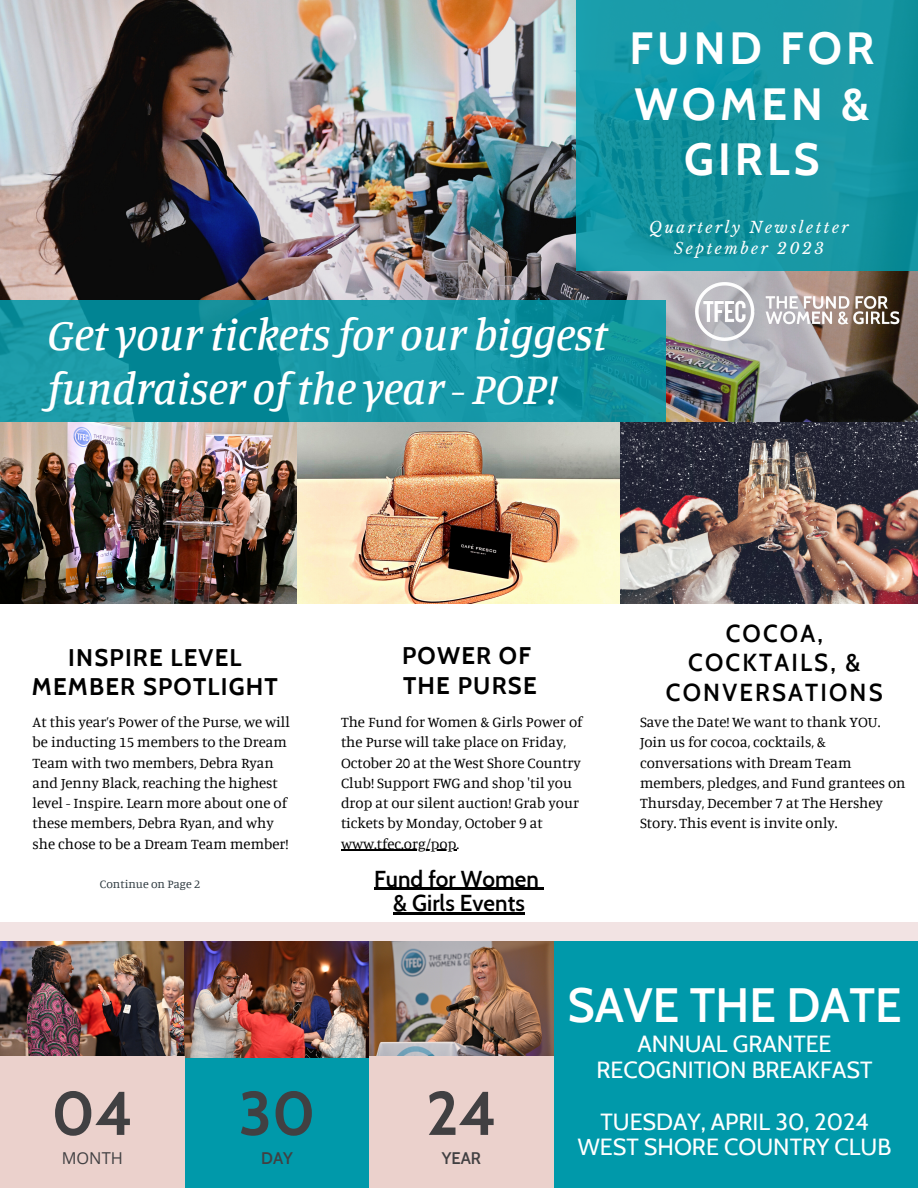
<style>
.page{position:relative;width:918px;height:1188px;background:#fff}
.page>*{position:absolute;margin:0;border:0;box-sizing:border-box;transform-origin:0 0}
.t1{font:700 61.5px "Cabin";color:#414042}
.t2{font:600 46.95px "Cabin";color:#fff}
.t3{font:italic 500 45px/54px "Manuale";color:#fff}
.t4{font:700 45px/55.2px "Cabin";letter-spacing:.09em;color:#fff;text-align:center}
.t5{font:700 24px/29.2px "Cabin";letter-spacing:.05em;color:#000;text-align:center}
.t6{font:600 24px/29.2px "Cabin";letter-spacing:.09em;color:#000;text-align:center}
.t7{font:23.25px/25.8px "Cabin";color:#fff;text-align:center}
.t8{font:600 22.5px "Cabin";color:#000}
.t9{font:600 16.35px "Cabin";color:#414042}
.t10{font:16.35px "Open Sans";color:#414042}
.t11{font:italic 15.6px "Libre Baskerville";letter-spacing:.16em;color:#fff}
.t12{font:15px/20.2px "Manuale";color:#000}
.t13{font:12px "Manuale";color:#2d393f}
</style>
<div class="page">
<img style="left:0;top:0;width:918px;height:422px">
<svg style="left:576px;top:0;width:342px;height:271px;background:#1496a3"></svg>
<div style="left:0;top:941px;width:918px;height:247px;background:#09a"></div>
<img style="left:0;top:422px;width:918px;height:181px">
<svg style="left:0;top:300px;width:665px;height:122px;background:#1192a1"></svg>
<img style="left:695px;top:282px;width:205px;height:59px">
<hr style="left:341px;top:850px;width:115px;height:1px;background:#000">
<hr style="left:374px;top:888px;width:165px;height:2px;background:#000">
<hr style="left:393px;top:913px;width:132px;height:2px;background:#000">
<img style="left:0;top:941px;width:554px;height:116px">
<div style="left:0;top:923px;width:918px;height:18px;background:#f2e3e3"></div>
<div style="left:0;top:1056px;width:185px;height:132px;background:#ebd1cc"></div>
<div style="left:369px;top:1056px;width:185px;height:132px;background:#ebd1cc"></div>
<p class="t4" style="left:630px;top:21px;width:246px">FUND FOR<br>WOMEN &amp;<br>GIRLS</p>
<p class="t3" style="left:48px;top:306px;width:561px">Get your tickets for our biggest fundraiser of the year - POP!</p>
<p class="t11" style="left:649px;top:218px;width:201px">Quarterly Newsletter</p>
<p class="t11" style="left:674px;top:239px;width:151px">September 2023</p>
<p class="t5" style="left:32px;top:642px;width:247px">INSPIRE LEVEL<br>MEMBER SPOTLIGHT</p>
<p class="t12" style="left:33px;top:711px;width:259px">At this year’s Power of the Purse, we will be inducting 15 members to the Dream Team with two members, Debra Ryan and Jenny Black, reaching the highest level - Inspire. Learn more about one of these members, Debra Ryan, and why she chose to be a Dream Team member!</p>
<p class="t13" style="left:100px;top:877px;width:102px">Continue on Page 2</p>
<p class="t5" style="left:402px;top:641px;width:130px">POWER OF</p>
<p class="t5" style="left:403px;top:670px;width:135px">THE PURSE</p>
<p class="t12" style="left:341px;top:711px;width:243px">The Fund for Women &amp; Girls Power of the Purse will take place on Friday,<br>October 20 at the West Shore Country<br>Club! Support FWG and shop 'til you drop at our silent auction! Grab your tickets by Monday, October 9 at www.tfec.org/pop.</p>
<p class="t8" style="left:374px;top:865px;width:166px">Fund for Women</p>
<p class="t8" style="left:393px;top:890px;width:133px">&amp; Girls Events</p>
<p class="t6" style="left:666px;top:619px;width:218px">COCOA,<br>COCKTAILS, &amp;<br>CONVERSATIONS</p>
<p class="t12" style="left:640px;top:711px;width:267px">Save the Date! We want to thank YOU.<br>Join us for cocoa, cocktails, &amp; conversations with Dream Team members, pledges, and Fund grantees on Thursday, December 7 at The Hershey Story. This event is invite only.</p>
<p class="t1" style="left:51px;top:1076px;width:83px">04</p>
<p class="t10" style="left:62px;top:1147px;width:63px">MONTH</p>
<p class="t1" style="left:239px;top:1076px;width:78px">30</p>
<p class="t9" style="left:261px;top:1148px;width:33px">DAY</p>
<p class="t1" style="left:426px;top:1076px;width:72px">24</p>
<p class="t9" style="left:442px;top:1148px;width:41px">YEAR</p>
<p class="t2" style="left:567px;top:976px;width:336px">SAVE THE DATE</p>
<p class="t7" style="left:597px;top:1031px;width:278px">ANNUAL GRANTEE<br>RECOGNITION BREAKFAST</p>
<p class="t7" style="left:600px;top:1108px;width:270px">TUESDAY, APRIL 30, 2024</p>
<p class="t7" style="left:578px;top:1134px;width:315px">WEST SHORE COUNTRY CLUB</p>
</div>
